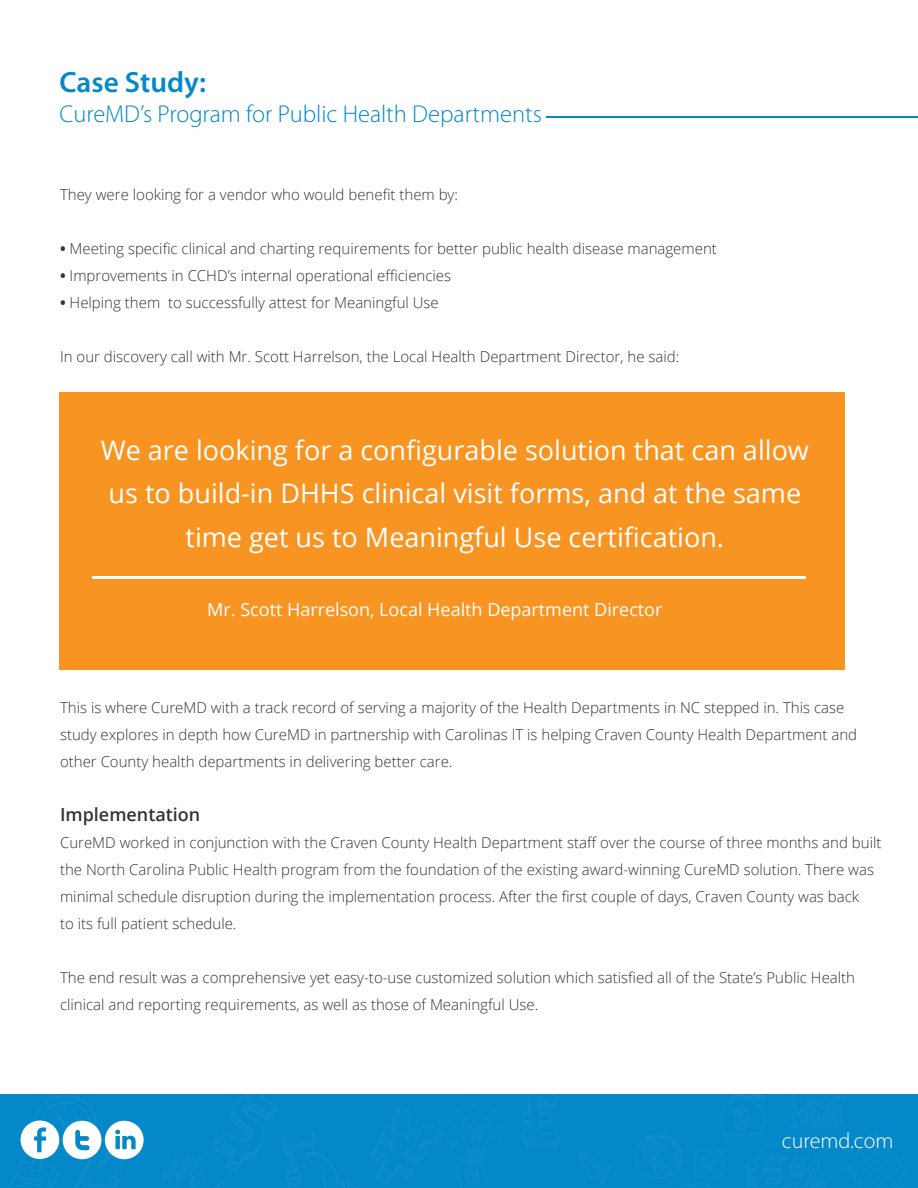
<style>
.page{position:relative;width:918px;height:1188px;background:#fff}
.page>*{position:absolute;margin:0;border:0;box-sizing:border-box;transform-origin:0 0}
.t1{font:112.5px "Lato";color:#fff}
.t2{font:600 29.4px "Myriad Pro";color:#0588ca}
.t3{font:27px/43.5px "Open Sans";color:#fff;text-align:center}
.t4{font:300 24.45px "Myriad Pro";color:#0588ca}
.t5{font:300 22.05px "Myriad Pro";color:#fff}
.t6{font:18px "Open Sans";color:#fff}
.t7{font:600 18px "Open Sans";color:#333}
.t8{font:300 15px/27px "Open Sans";color:#333}
.s1{font-weight:700}
</style>
<div class="page">
<div style="left:0;top:1095px;width:918px;height:93px;background:#0588ca"></div>
<svg style="left:578px;top:1153px;width:35px;height:30px"></svg>
<svg style="left:635px;top:1094px;width:276px;height:94px"></svg>
<svg style="left:521px;top:1094px;width:39px;height:54px"></svg>
<svg style="left:372px;top:1098px;width:119px;height:90px"></svg>
<svg style="left:162px;top:1094px;width:198px;height:94px"></svg>
<div style="left:105px;top:1121px;width:39px;height:38px;background:#fff;border-radius:50%"></div>
<svg style="left:9px;top:1096px;width:127px;height:92px"></svg>
<div style="left:59px;top:392px;width:786px;height:278px;background:#f79422"></div>
<hr style="left:92px;top:577px;width:714px;height:2px;background:#fff">
<hr style="left:546px;top:116px;width:372px;height:2px;background:#0588ca">
<h2 class="t2" style="left:60px;top:64px;width:148px">Case Study:</h2>
<h3 class="t4" style="left:60px;top:100px;width:484px">CureMD’s Program for Public Health Departments</h3>
<p class="t8" style="left:60px;top:180px;width:400px">They were looking for a vendor who would benefit them by:</p>
<p class="t8" style="left:60px;top:234px;width:658px"><span class="s1">•</span> Meeting specific clinical and charting requirements for better public health disease management</p>
<p class="t8" style="left:60px;top:261px;width:393px"><span class="s1">•</span> Improvements in CCHD’s internal operational efficiencies</p>
<p class="t8" style="left:60px;top:288px;width:380px"><span class="s1">•</span> Helping them to successfully attest for Meaningful Use</p>
<p class="t8" style="left:60px;top:342px;width:621px">In our discovery call with Mr. Scott Harrelson, the Local Health Department Director, he said:</p>
<h3 class="t3" style="left:101px;top:427px;width:710px">We are looking for a configurable solution that can allow us to build-in DHHS clinical visit forms, and at the same time get us to Meaningful Use certification.</h3>
<h1 class="t1" style="left:610px;top:585px;width:42px;rotate:-180deg">“</h1>
<p class="t6" style="left:207px;top:597px;width:457px">Mr. Scott Harrelson, Local Health Department Director</p>
<p class="t8" style="left:60px;top:693px;width:799px">This is where CureMD with a track record of serving a majority of the Health Departments in NC stepped in. This case study explores in depth how CureMD in partnership with Carolinas IT is helping Craven County Health Department and other County health departments in delivering better care.</p>
<p class="t7" style="left:60px;top:802px;width:142px">Implementation</p>
<p class="t8" style="left:60px;top:828px;width:823px">CureMD worked in conjunction with the Craven County Health Department staff over the course of three months and built the North Carolina Public Health program from the foundation of the existing award-winning CureMD solution. There was minimal schedule disruption during the implementation process. After the first couple of days, Craven County was back<br>to its full patient schedule.</p>
<p class="t8" style="left:60px;top:963px;width:797px">The end result was a comprehensive yet easy-to-use customized solution which satisfied all of the State’s Public Health clinical and reporting requirements, as well as those of Meaningful Use.</p>
<h3 class="t5" style="left:782px;top:1129px;width:113px">curemd.com</h3>
</div>
